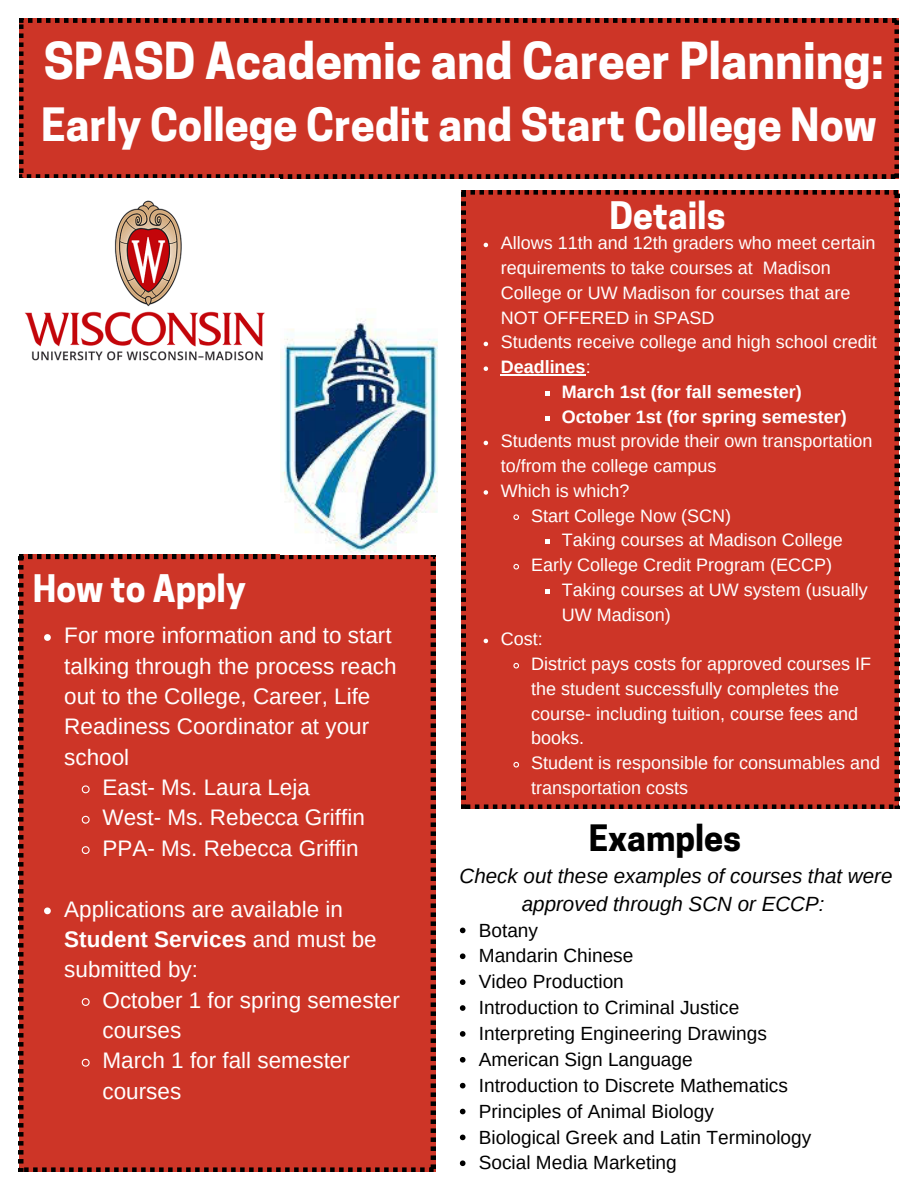
<style>
.page{position:relative;width:918px;height:1188px;background:#fff}
.page>*{position:absolute;margin:0;border:0;box-sizing:border-box;transform-origin:0 0}
.t1{font:700 47.85px "Cooper Hewitt";color:#fff}
.t2{font:700 43.05px "Cooper Hewitt";color:#fff}
.t3{font:700 35.7px "Cooper Hewitt";color:#fff}
.t4{font:700 34.2px "Cooper Hewitt";color:#000}
.t5{font:22.5px/30.3px "Arimo";color:#fff}
.t6{font:italic 20.55px/28.2px "Arimo";color:#000;text-align:center}
.t7{font:19.05px "Arimo";color:#000}
.t8{font:18px/24.8px "Arimo";color:#fff}
.t9{font:700 18px "Arimo";color:#fff}
.s1{font-weight:700}
.s2{font-weight:400}
</style>
<div class="page">
<div style="left:19px;top:18px;width:880px;height:161px;background:#cd3527"></div>
<div style="left:19px;top:555px;width:416px;height:617px;background:#cd3527"></div>
<div style="left:461px;top:190px;width:438px;height:619px;background:#cd3527"></div>
<img style="left:24px;top:200px;width:241px;height:161px">
<img style="left:280px;top:318px;width:158px;height:236px">
<svg style="left:484px;top:243px;width:4px;height:4px"></svg>
<svg style="left:484px;top:342px;width:4px;height:4px"></svg>
<svg style="left:484px;top:366px;width:4px;height:5px"></svg>
<hr style="left:501px;top:374px;width:85px;height:1px;background:#fff">
<svg style="left:545px;top:391px;width:5px;height:5px"></svg>
<svg style="left:545px;top:416px;width:5px;height:4px"></svg>
<svg style="left:484px;top:441px;width:4px;height:4px"></svg>
<svg style="left:484px;top:490px;width:4px;height:5px"></svg>
<svg style="left:513px;top:514px;width:7px;height:7px"></svg>
<svg style="left:545px;top:540px;width:5px;height:4px"></svg>
<svg style="left:513px;top:563px;width:7px;height:7px"></svg>
<svg style="left:545px;top:589px;width:5px;height:5px"></svg>
<svg style="left:484px;top:639px;width:4px;height:4px"></svg>
<svg style="left:513px;top:662px;width:7px;height:7px"></svg>
<svg style="left:513px;top:761px;width:7px;height:7px"></svg>
<svg style="left:44px;top:634px;width:7px;height:7px"></svg>
<svg style="left:81px;top:785px;width:9px;height:9px"></svg>
<svg style="left:81px;top:815px;width:9px;height:10px"></svg>
<svg style="left:81px;top:845px;width:9px;height:10px"></svg>
<svg style="left:44px;top:908px;width:7px;height:6px"></svg>
<svg style="left:81px;top:997px;width:9px;height:10px"></svg>
<svg style="left:81px;top:1058px;width:9px;height:10px"></svg>
<svg style="left:460px;top:928px;width:6px;height:5px"></svg>
<svg style="left:460px;top:953px;width:6px;height:6px"></svg>
<svg style="left:460px;top:979px;width:6px;height:6px"></svg>
<svg style="left:460px;top:1005px;width:6px;height:6px"></svg>
<svg style="left:460px;top:1031px;width:6px;height:6px"></svg>
<svg style="left:460px;top:1057px;width:6px;height:6px"></svg>
<svg style="left:460px;top:1083px;width:6px;height:5px"></svg>
<svg style="left:460px;top:1109px;width:6px;height:5px"></svg>
<svg style="left:460px;top:1135px;width:6px;height:5px"></svg>
<svg style="left:460px;top:1160px;width:6px;height:6px"></svg>
<h1 class="t1" style="left:44px;top:43px;width:842px">SPASD Academic and Career Planning:</h1>
<h1 class="t2" style="left:41px;top:109px;width:837px">Early College Credit and Start College Now</h1>
<h2 class="t3" style="left:33px;top:576px;width:214px">How to Apply</h2>
<h2 class="t5" style="left:64px;top:620px;width:334px">For more information and to start talking through the process reach out to the College, Career, Life<br>Readiness Coordinator at your school</h2>
<p class="t5" style="left:103px;top:772px;width:209px">East- Ms. Laura Leja</p>
<p class="t5" style="left:103px;top:802px;width:264px">West- Ms. Rebecca Griffin</p>
<p class="t5" style="left:103px;top:833px;width:258px">PPA- Ms. Rebecca Griffin</p>
<p class="t5" style="left:64px;top:894px;width:314px">Applications are available in<br><span class="s1">Student Services</span> and must be submitted by:</p>
<p class="t5" style="left:103px;top:985px;width:299px">October 1 for spring semester courses</p>
<p class="t5" style="left:103px;top:1045px;width:249px">March 1 for fall semester courses</p>
<p class="t3" style="left:609px;top:202px;width:118px">Details</p>
<p class="t8" style="left:501px;top:231px;width:376px">Allows 11th and 12th graders who meet certain requirements to take courses at Madison College or UW Madison for courses that are NOT OFFERED in SPASD</p>
<p class="t8" style="left:501px;top:330px;width:378px">Students receive college and high school credit</p>
<p class="t9" style="left:501px;top:357px;width:92px">Deadlines<span class="s2">:</span></p>
<p class="t9" style="left:562px;top:382px;width:241px">March 1st (for fall semester)</p>
<p class="t9" style="left:562px;top:406px;width:286px">October 1st (for spring semester)</p>
<p class="t8" style="left:501px;top:429px;width:373px">Students must provide their own transportation to/from the college campus</p>
<p class="t8" style="left:501px;top:478px;width:130px">Which is which?</p>
<p class="t8" style="left:531px;top:503px;width:201px">Start College Now (SCN)</p>
<p class="t8" style="left:562px;top:528px;width:282px">Taking courses at Madison College</p>
<p class="t8" style="left:531px;top:553px;width:302px">Early College Credit Program (ECCP)</p>
<p class="t8" style="left:562px;top:577px;width:307px">Taking courses at UW system (usually<br>UW Madison)</p>
<p class="t8" style="left:501px;top:627px;width:43px">Cost:</p>
<p class="t8" style="left:531px;top:652px;width:341px">District pays costs for approved courses IF the student successfully completes the course- including tuition, course fees and books.</p>
<p class="t8" style="left:531px;top:751px;width:351px">Student is responsible for consumables and transportation costs</p>
<p class="t4" style="left:589px;top:825px;width:154px">Examples</p>
<p class="t6" style="left:460px;top:861px;width:434px">Check out these examples of courses that were approved through SCN or ECCP:</p>
<p class="t7" style="left:479px;top:919px;width:61px">Botany</p>
<h2 class="t7" style="left:479px;top:945px;width:156px">Mandarin Chinese</h2>
<h3 class="t7" style="left:479px;top:971px;width:147px">Video Production</h3>
<p class="t7" style="left:479px;top:997px;width:262px">Introduction to Criminal Justice</p>
<p class="t7" style="left:479px;top:1023px;width:290px">Interpreting Engineering Drawings</p>
<p class="t7" style="left:479px;top:1049px;width:215px">American Sign Language</p>
<p class="t7" style="left:479px;top:1075px;width:311px">Introduction to Discrete Mathematics</p>
<p class="t7" style="left:479px;top:1100px;width:237px">Principles of Animal Biology</p>
<p class="t7" style="left:479px;top:1126px;width:334px">Biological Greek and Latin Terminology</p>
<p class="t7" style="left:479px;top:1152px;width:200px">Social Media Marketing</p>
</div>
